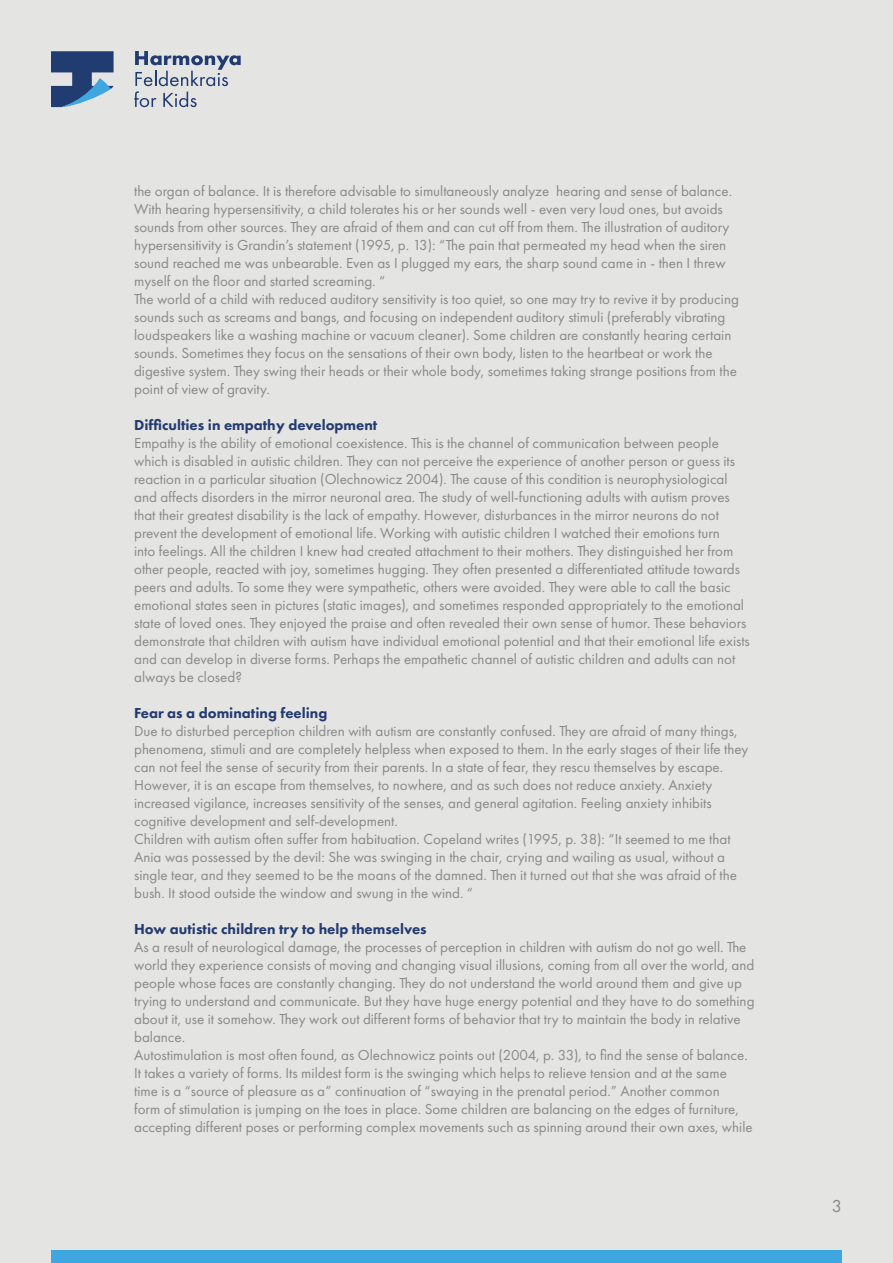
<style>
.page{position:relative;width:893px;height:1263px;background:#e4e4e2}
.page>*{position:absolute;margin:0;border:0;box-sizing:border-box;transform-origin:0 0}
.t1{font:18px "Futura PT";color:#888989}
.t2{font:15px/18px "Futura PT";color:#888989}
.t3{font:800 15px "Futura PT";color:#233b71}
</style>
<div class="page">
<div style="left:51px;top:1250px;width:791px;height:13px;background:#3ea7df"></div>
<svg style="left:134px;top:51px;width:107px;height:56px"></svg>
<svg style="left:51px;top:51px;width:63px;height:56px"></svg>
<p class="t2" style="left:134px;top:182px;width:599px">the organ of balance. It is therefore advisable to simultaneously analyze hearing and sense of balance.<br>With hearing hypersensitivity, a child tolerates his or her sounds well - even very loud ones, but avoids sounds from other sources. They are afraid of them and can cut off from them. The illustration of auditory hypersensitivity is Grandin’s statement (1995, p. 13): “The pain that permeated my head when the siren sound reached me was unbearable. Even as I plugged my ears, the sharp sound came in - then I threw myself on the floor and started screaming. “</p>
<p class="t2" style="left:134px;top:290px;width:606px">The world of a child with reduced auditory sensitivity is too quiet, so one may try to revive it by producing sounds such as screams and bangs, and focusing on independent auditory stimuli (preferably vibrating loudspeakers like a washing machine or vacuum cleaner). Some children are constantly hearing certain sounds. Sometimes they focus on the sensations of their own body, listen to the heartbeat or work the digestive system. They swing their heads or their whole body, sometimes taking strange positions from the point of view of gravity.</p>
<p class="t3" style="left:134px;top:415px;width:245px">Difficulties in empathy development</p>
<p class="t2" style="left:134px;top:434px;width:617px">Empathy is the ability of emotional coexistence. This is the channel of communication between people which is disabled in autistic children. They can not perceive the experience of another person or guess its reaction in a particular situation (Olechnowicz 2004). The cause of this condition is neurophysiological and affects disorders in the mirror neuronal area. The study of well-functioning adults with autism proves that their greatest disability is the lack of empathy. However, disturbances in the mirror neurons do not prevent the development of emotional life. Working with autistic children I watched their emotions turn<br>into feelings. All the children I knew had created attachment to their mothers. They distinguished her from other people, reacted with joy, sometimes hugging. They often presented a differentiated attitude towards peers and adults. To some they were sympathetic, others were avoided. They were able to call the basic emotional states seen in pictures (static images), and sometimes responded appropriately to the emotional state of loved ones. They enjoyed the praise and often revealed their own sense of humor. These behaviors demonstrate that children with autism have individual emotional potential and that their emotional life exists and can develop in diverse forms. Perhaps the empathetic channel of autistic children and adults can not always be closed?</p>
<p class="t3" style="left:134px;top:703px;width:195px">Fear as a dominating feeling</p>
<p class="t2" style="left:134px;top:722px;width:616px">Due to disturbed perception children with autism are constantly confused. They are afraid of many things, phenomena, stimuli and are completely helpless when exposed to them. In the early stages of their life they can not feel the sense of security from their parents. In a state of fear, they rescu themselves by escape.<br>However, it is an escape from themselves, to nowhere, and as such does not reduce anxiety. Anxiety increased vigilance, increases sensitivity of the senses, and general agitation. Feeling anxiety inhibits cognitive development and self-development.</p>
<p class="t2" style="left:134px;top:830px;width:604px">Children with autism often suffer from habituation. Copeland writes (1995, p. 38): “It seemed to me that Ania was possessed by the devil: She was swinging in the chair, crying and wailing as usual, without a single tear, and they seemed to be the moans of the damned. Then it turned out that she was afraid of the bush. It stood outside the window and swung in the wind. “</p>
<p class="t3" style="left:134px;top:919px;width:294px">How autistic children try to help themselves</p>
<p class="t2" style="left:134px;top:938px;width:622px">As a result of neurological damage, the processes of perception in children with autism do not go well. The world they experience consists of moving and changing visual illusions, coming from all over the world, and people whose faces are constantly changing. They do not understand the world around them and give up trying to understand and communicate. But they have huge energy potential and they have to do something about it, use it somehow. They work out different forms of behavior that try to maintain the body in relative balance.</p>
<p class="t2" style="left:134px;top:1046px;width:620px">Autostimulation is most often found, as Olechnowicz points out (2004, p. 33), to find the sense of balance.<br>It takes a variety of forms. Its mildest form is the swinging which helps to relieve tension and at the same time is a “source of pleasure as a” continuation of “swaying in the prenatal period.” Another common<br>form of stimulation is jumping on the toes in place. Some children are balancing on the edges of furniture, accepting different poses or performing complex movements such as spinning around their own axes, while</p>
<p class="t1" style="left:832px;top:1195px;width:12px">3</p>
</div>
